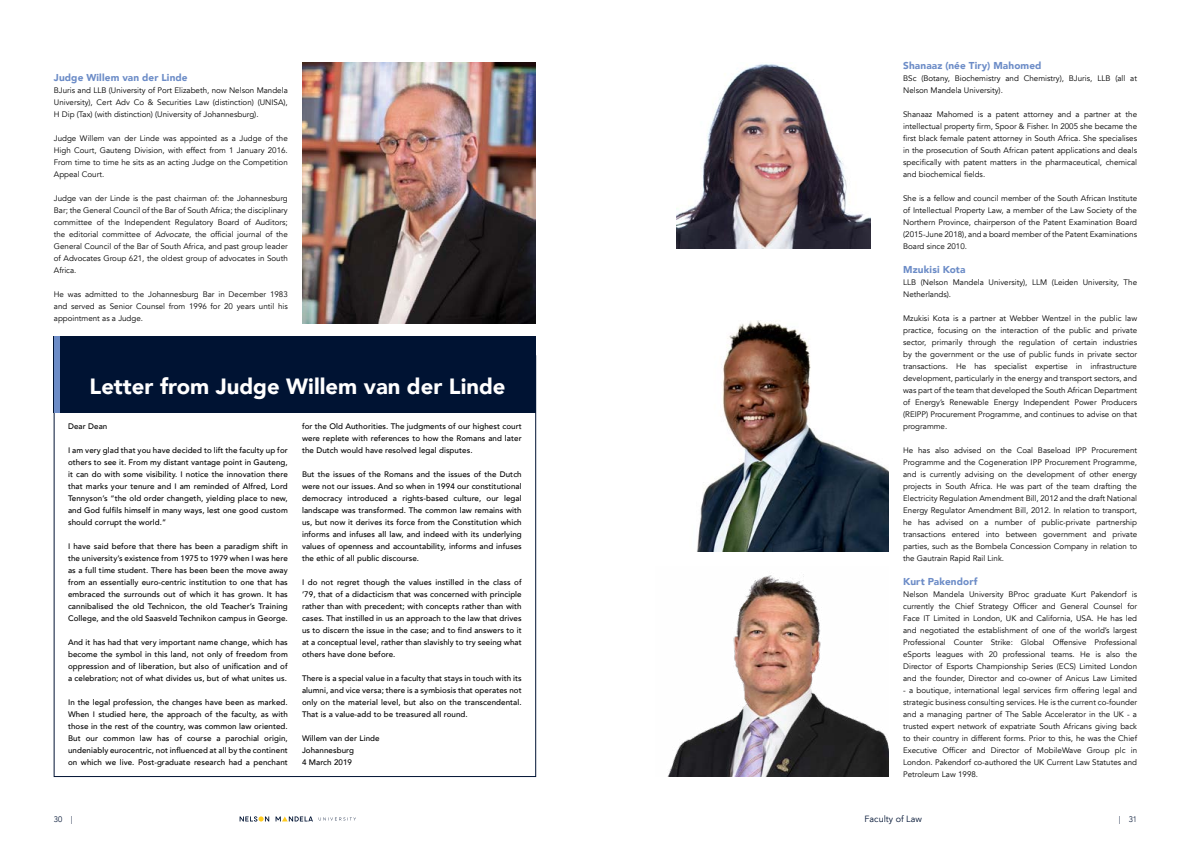
<style>
.page{position:relative;width:1191px;height:842px;background:#fff}
.page>*{position:absolute;margin:0;border:0;box-sizing:border-box;transform-origin:0 0}
.t1{font:900 22px "Avenir LT";color:#fff}
.t2{font:900 10px "Avenir LT";letter-spacing:.015em;color:#6c8cc7}
.t3{font:9px "Avenir LT";color:#001333}
.t4{font:8px/12px "Avenir LT";color:#000;text-align:justify}
.t5{font:500 8px/12px "Avenir LT";letter-spacing:.01em;color:#000;text-align:justify}
.t6{font:300 8px "Avenir LT";color:#001333}
.s1{font-style:italic}
</style>
<div class="page">
<svg style="left:275px;top:816px;width:38px;height:5px"></svg>
<svg style="left:240px;top:816px;width:29px;height:5px"></svg>
<svg style="left:319px;top:817px;width:37px;height:3px"></svg>
<div style="left:54px;top:337px;width:482px;height:76px;background:#001333"></div>
<div style="left:54px;top:337px;width:6px;height:76px;background:#6c8cc7"></div>
<img style="left:676px;top:64px;width:194px;height:185px">
<img style="left:697px;top:320px;width:192px;height:231px">
<img style="left:302px;top:62px;width:233px;height:261px">
<img style="left:668px;top:574px;width:221px;height:202px">
<p class="t2" style="left:54px;top:71px;width:135px">Judge Willem van der Linde</p>
<p class="t4" style="left:54px;top:84px;width:235px">BJuris and LLB (University of Port Elizabeth, now Nelson Mandela University), Cert Adv Co &amp; Securities Law (distinction) (UNISA), H Dip (Tax) (with distinction) (University of Johannesburg).</p>
<p class="t4" style="left:54px;top:132px;width:235px">Judge Willem van der Linde was appointed as a Judge of the High Court, Gauteng Division, with effect from 1 January 2016.<br>From time to time he sits as an acting Judge on the Competition Appeal Court.</p>
<p class="t4" style="left:54px;top:192px;width:235px">Judge van der Linde is the past chairman of: the Johannesburg Bar; the General Council of the Bar of South Africa; the disciplinary committee of the Independent Regulatory Board of Auditors; the editorial committee of <span class="s1">Advocate</span>, the official journal of the General Council of the Bar of South Africa, and past group leader of Advocates Group 621, the oldest group of advocates in South Africa.</p>
<p class="t4" style="left:54px;top:288px;width:235px">He was admitted to the Johannesburg Bar in December 1983 and served as Senior Counsel from 1996 for 20 years until his appointment as a Judge.</p>
<h1 class="t1" style="left:90px;top:373px;width:417px">Letter from Judge Willem van der Linde</h1>
<p class="t5" style="left:68px;top:420px;width:41px">Dear Dean</p>
<p class="t5" style="left:68px;top:444px;width:221px">I am very glad that you have decided to lift the faculty up for others to see it. From my distant vantage point in Gauteng, it can do with some visibility. I notice the innovation there that marks your tenure and I am reminded of Alfred, Lord Tennyson’s “the old order changeth, yielding place to new, and God fulfils himself in many ways, lest one good custom should corrupt the world.”</p>
<p class="t5" style="left:68px;top:540px;width:221px">I have said before that there has been a paradigm shift in the university’s existence from 1975 to 1979 when I was here as a full time student. There has been been the move away from an essentially euro-centric institution to one that has embraced the surrounds out of which it has grown. It has cannibalised the old Technicon, the old Teacher’s Training College, and the old Saasveld Technikon campus in George.</p>
<p class="t5" style="left:68px;top:636px;width:221px">And it has had that very important name change, which has become the symbol in this land, not only of freedom from oppression and of liberation, but also of unification and of a celebration; not of what divides us, but of what unites us.</p>
<p class="t5" style="left:68px;top:696px;width:221px">In the legal profession, the changes have been as marked.<br>When I studied here, the approach of the faculty, as with those in the rest of the country, was common law oriented.<br>But our common law has of course a parochial origin, undeniably eurocentric, not influenced at all by the continent on which we live. Post-graduate research had a penchant</p>
<p class="t5" style="left:302px;top:420px;width:221px">for the Old Authorities. The judgments of our highest court were replete with references to how the Romans and later the Dutch would have resolved legal disputes.</p>
<p class="t5" style="left:302px;top:468px;width:221px">But the issues of the Romans and the issues of the Dutch were not our issues. And so when in 1994 our constitutional democracy introduced a rights-based culture, our legal landscape was transformed. The common law remains with us, but now it derives its force from the Constitution which informs and infuses all law, and indeed with its underlying values of openness and accountability, informs and infuses the ethic of all public discourse.</p>
<p class="t5" style="left:302px;top:576px;width:221px">I do not regret though the values instilled in the class of ’79, that of a didacticism that was concerned with principle rather than with precedent; with concepts rather than with cases. That instilled in us an approach to the law that drives us to discern the issue in the case; and to find answers to it at a conceptual level, rather than slavishly to try seeing what others have done before.</p>
<p class="t5" style="left:302px;top:672px;width:221px">There is a special value in a faculty that stays in touch with its alumni, and vice versa; there is a symbiosis that operates not only on the material level, but also on the transcendental.<br>That is a value-add to be treasured all round.</p>
<p class="t5" style="left:302px;top:732px;width:79px;text-align:left">Willem van der Linde<br>Johannesburg<br>4 March 2019</p>
<p class="t2" style="left:903px;top:59px;width:140px">Shanaaz (née Tiry) Mahomed</p>
<p class="t4" style="left:903px;top:72px;width:235px">BSc (Botany, Biochemistry and Chemistry), BJuris, LLB (all at<br>Nelson Mandela University).</p>
<p class="t4" style="left:903px;top:108px;width:235px">Shanaaz Mahomed is a patent attorney and a partner at the intellectual property firm, Spoor &amp; Fisher. In 2005 she became the first black female patent attorney in South Africa. She specialises in the prosecution of South African patent applications and deals specifically with patent matters in the pharmaceutical, chemical and biochemical fields.</p>
<p class="t4" style="left:903px;top:192px;width:235px">She is a fellow and council member of the South African Institute of Intellectual Property Law, a member of the Law Society of the Northern Province, chairperson of the Patent Examination Board (2015-June 2018), and a board member of the Patent Examinations Board since 2010.</p>
<p class="t2" style="left:903px;top:263px;width:64px">Mzukisi Kota</p>
<p class="t4" style="left:903px;top:276px;width:235px">LLB (Nelson Mandela University), LLM (Leiden University, The<br>Netherlands).</p>
<p class="t4" style="left:903px;top:312px;width:235px">Mzukisi Kota is a partner at Webber Wentzel in the public law practice, focusing on the interaction of the public and private sector, primarily through the regulation of certain industries by the government or the use of public funds in private sector transactions. He has specialist expertise in infrastructure development, particularly in the energy and transport sectors, and was part of the team that developed the South African Department of Energy’s Renewable Energy Independent Power Producers (REIPP) Procurement Programme, and continues to advise on that programme.</p>
<p class="t4" style="left:903px;top:444px;width:235px">He has also advised on the Coal Baseload IPP Procurement Programme and the Cogeneration IPP Procurement Programme, and is currently advising on the development of other energy projects in South Africa. He was part of the team drafting the Electricity Regulation Amendment Bill, 2012 and the draft National Energy Regulator Amendment Bill, 2012. In relation to transport, he has advised on a number of public-private partnership transactions entered into between government and private parties, such as the Bombela Concession Company in relation to the Gautrain Rapid Rail Link.</p>
<p class="t2" style="left:903px;top:575px;width:76px">Kurt Pakendorf</p>
<p class="t4" style="left:903px;top:588px;width:235px">Nelson Mandela University BProc graduate Kurt Pakendorf is currently the Chief Strategy Officer and General Counsel for Face IT Limited in London, UK and California, USA. He has led and negotiated the establishment of one of the world’s largest Professional Counter Strike: Global Offensive Professional eSports leagues with 20 professional teams. He is also the Director of Esports Championship Series (ECS) Limited London and the founder, Director and co-owner of Anicus Law Limited</p>
<p class="t4" style="left:903px;top:684px;width:235px">- a boutique, international legal services firm offering legal and strategic business consulting services. He is the current co-founder and a managing partner of The Sable Accelerator in the UK - a trusted expert network of expatriate South Africans giving back to their country in different forms. Prior to this, he was the Chief Executive Officer and Director of MobileWave Group plc in London. Pakendorf co-authored the UK Current Law Statutes and Petroleum Law 1998.</p>
<p class="t6" style="left:54px;top:814px;width:20px">30 |</p>
<p class="t3" style="left:864px;top:813px;width:59px">Faculty of Law</p>
<p class="t6" style="left:1118px;top:814px;width:20px">| 31</p>
</div>
